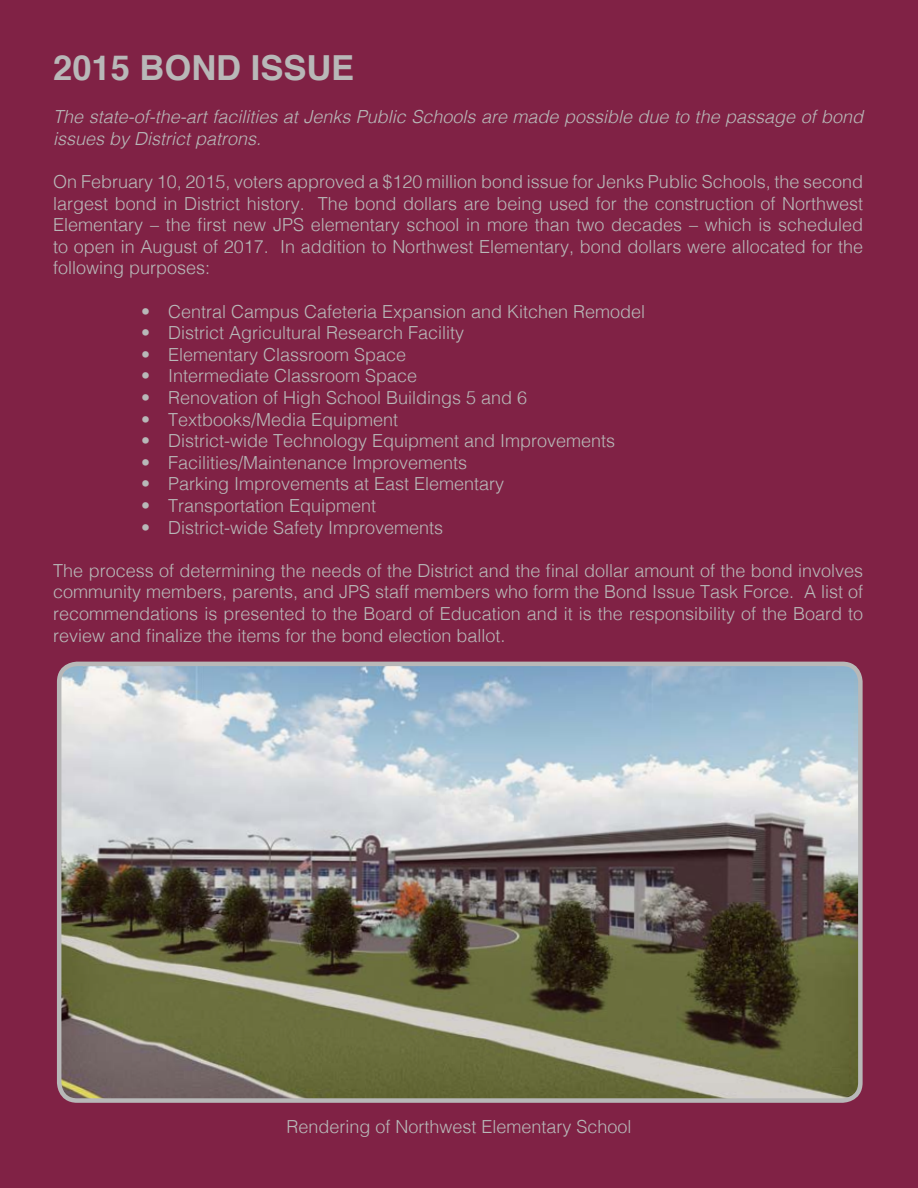
<style>
.page{position:relative;width:918px;height:1188px;background:#802245}
.page>*{position:absolute;margin:0;border:0;box-sizing:border-box;transform-origin:0 0}
.t1{font:700 34.5px "Helvetica";color:#b8b8b8}
.t2{font:300 18px/21.6px "Helvetica";color:#b8b8b8;text-align:justify}
.t3{font:italic 300 18px/21.6px "Helvetica";color:#b8b8b8}
</style>
<div class="page">
<img style="left:59px;top:667px;width:799px;height:431px">
<div style="left:57px;top:662px;width:806px;height:441px;border:4px solid #b8b8b8;border-radius:18px"></div>
<h1 class="t1" style="left:53px;top:40px;width:303px">2015 BOND ISSUE</h1>
<p class="t3" style="left:53px;top:105px;width:811px">The state-of-the-art facilities at Jenks Public Schools are made possible due to the passage of bond issues by District patrons.</p>
<p class="t2" style="left:53px;top:170px;width:812px">On February 10, 2015, voters approved a $120 million bond issue for Jenks Public Schools, the second largest bond in District history. The bond dollars are being used for the construction of Northwest Elementary – the first new JPS elementary school in more than two decades – which is scheduled to open in August of 2017. In addition to Northwest Elementary, bond dollars were allocated for the following purposes:</p>
<p class="t2" style="left:141px;top:299px;width:506px">• Central Campus Cafeteria Expansion and Kitchen Remodel</p>
<p class="t2" style="left:141px;top:321px;width:325px">• District Agricultural Research Facility</p>
<p class="t2" style="left:141px;top:342px;width:267px">• Elementary Classroom Space</p>
<p class="t2" style="left:141px;top:364px;width:278px">• Intermediate Classroom Space</p>
<p class="t2" style="left:141px;top:386px;width:388px">• Renovation of High School Buildings 5 and 6</p>
<p class="t2" style="left:141px;top:407px;width:259px">• Textbooks/Media Equipment</p>
<p class="t2" style="left:141px;top:429px;width:476px">• District-wide Technology Equipment and Improvements</p>
<p class="t2" style="left:141px;top:450px;width:328px">• Facilities/Maintenance Improvements</p>
<p class="t2" style="left:141px;top:472px;width:365px">• Parking Improvements at East Elementary</p>
<p class="t2" style="left:141px;top:494px;width:237px">• Transportation Equipment</p>
<p class="t2" style="left:141px;top:515px;width:304px">• District-wide Safety Improvements</p>
<p class="t2" style="left:53px;top:558px;width:811px">The process of determining the needs of the District and the final dollar amount of the bond involves community members, parents, and JPS staff members who form the Bond Issue Task Force. A list of recommendations is presented to the Board of Education and it is the responsibility of the Board to review and finalize the items for the bond election ballot.</p>
<p class="t2" style="left:286px;top:1115px;width:347px">Rendering of Northwest Elementary School</p>
</div>
